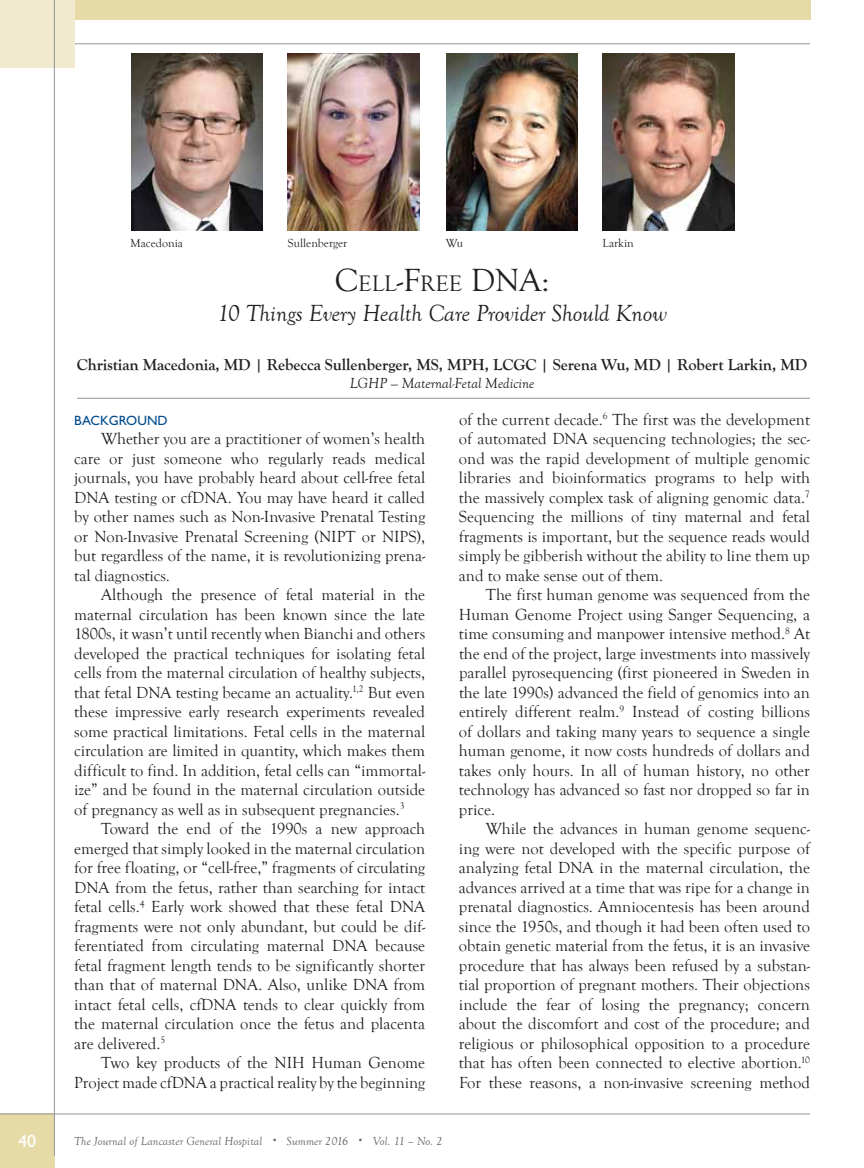
<style>
.page{position:relative;width:864px;height:1168px;background:#fff}
.page>*{position:absolute;margin:0;border:0;box-sizing:border-box;transform-origin:0 0}
.t1{font:33px "Goudy Old Style T";color:#231f20}
.t2{font:italic 24px "Goudy Old Style T";color:#231f20}
.t3{font:18px "Gill Sans Std";color:#fff}
.t4{font:16.5px "Goudy Old Style T";color:#231f20}
.t5{font:700 16.5px "Goudy Old Style T";letter-spacing:-.005em;color:#231f20}
.t6{font:italic 15px "Goudy Old Style T";color:#231f20}
.t7{font:13.5px "Gill Sans Std";color:#004b8d}
.t8{font:italic 12px "Goudy Old Style T";letter-spacing:.01em;color:#636466}
.t9{font:12px "Goudy Old Style T";color:#231f20}
.s1{font-size:23.1px}
.s2{font-size:9px}
</style>
<div class="page">
<div style="left:0;top:1113px;width:54px;height:55px;background:#e6daa6"></div>
<div style="left:0;top:0;width:810px;height:20px;background:#e6daa6"></div>
<hr style="left:0;top:1113px;width:810px;height:1px;background:#939598">
<hr style="left:0;top:43px;width:810px;height:1px;background:#939598">
<div style="left:0;top:0;width:74px;height:67px;background:#f1eacf"></div>
<hr style="left:54px;top:0;width:1px;height:1155px;background:#939598">
<hr style="left:77px;top:398px;width:733px;height:1px;background:#939598">
<img style="left:288px;top:53px;width:131px;height:178px">
<img style="left:131px;top:53px;width:132px;height:178px">
<img style="left:603px;top:53px;width:132px;height:178px">
<img style="left:446px;top:53px;width:132px;height:178px">
<p class="t9" style="left:131px;top:236px;width:54px">Macedonia</p>
<p class="t9" style="left:288px;top:236px;width:61px">Sullenberger</p>
<p class="t9" style="left:446px;top:236px;width:19px">Wu</p>
<p class="t9" style="left:603px;top:236px;width:33px">Larkin</p>
<p class="t1" style="left:335px;top:262px;width:161px">C<span class="s1">ELL</span>-F<span class="s1">REE</span> DNA</p>
<p class="t1" style="left:541px;top:262px;width:10px">:</p>
<p class="t2" style="left:217px;top:300px;width:452px">10 Things Every Health Care Provider Should Know</p>
<p class="t5" style="left:77px;top:355px;width:732px">Christian Macedonia, MD | Rebecca Sullenberger, MS, MPH, LCGC | Serena Wu, MD | Robert Larkin, MD</p>
<p class="t6" style="left:350px;top:375px;width:186px">LGHP — Maternal-Fetal Medicine</p>
<p class="t7" style="left:74px;top:412px;width:95px">BACKGROUND</p>
<p class="t4" style="left:101px;top:430px;width:326px">Whether you are a practitioner of women’s health</p>
<p class="t4" style="left:74px;top:449px;width:352px">care or just someone who regularly reads medical</p>
<p class="t4" style="left:74px;top:469px;width:352px">journals, you have probably heard about cell-free fetal</p>
<p class="t4" style="left:74px;top:488px;width:352px">DNA testing or cfDNA. You may have heard it called</p>
<p class="t4" style="left:74px;top:508px;width:353px">by other names such as Non-Invasive Prenatal Testing</p>
<p class="t4" style="left:74px;top:527px;width:352px">or Non-Invasive Prenatal Screening (NIPT or NIPS),</p>
<p class="t4" style="left:74px;top:547px;width:353px">but regardless of the name, it is revolutionizing prena-</p>
<p class="t4" style="left:74px;top:566px;width:97px">tal diagnostics.</p>
<p class="t4" style="left:101px;top:586px;width:325px">Although the presence of fetal material in the</p>
<p class="t4" style="left:74px;top:605px;width:352px">maternal circulation has been known since the late</p>
<p class="t4" style="left:74px;top:625px;width:352px">1800s, it wasn’t until recently when Bianchi and others</p>
<p class="t4" style="left:74px;top:644px;width:352px">developed the practical techniques for isolating fetal</p>
<p class="t4" style="left:74px;top:664px;width:352px">cells from the maternal circulation of healthy subjects,</p>
<p class="t4" style="left:74px;top:683px;width:352px">that fetal DNA testing became an actuality.<sup>1,2</sup> But even</p>
<p class="t4" style="left:74px;top:703px;width:352px">these impressive early research experiments revealed</p>
<p class="t4" style="left:74px;top:722px;width:353px">some practical limitations. Fetal cells in the maternal</p>
<p class="t4" style="left:74px;top:742px;width:353px">circulation are limited in quantity, which makes them</p>
<p class="t4" style="left:74px;top:761px;width:353px">difficult to find. In addition, fetal cells can “immortal-</p>
<p class="t4" style="left:74px;top:781px;width:352px">ize” and be found in the maternal circulation outside</p>
<p class="t4" style="left:74px;top:800px;width:332px">of pregnancy as well as in subsequent pregnancies.<sup>3</sup></p>
<p class="t4" style="left:101px;top:820px;width:326px">Toward the end of the 1990s a new approach</p>
<p class="t4" style="left:74px;top:839px;width:353px">emerged that simply looked in the maternal circulation</p>
<p class="t4" style="left:74px;top:859px;width:352px">for free floating, or “cell-free,” fragments of circulating</p>
<p class="t4" style="left:74px;top:878px;width:352px">DNA from the fetus, rather than searching for intact</p>
<p class="t4" style="left:74px;top:898px;width:352px">fetal cells.<sup>4</sup> Early work showed that these fetal DNA</p>
<p class="t4" style="left:74px;top:917px;width:353px">fragments were not only abundant, but could be dif-</p>
<p class="t4" style="left:74px;top:937px;width:352px">ferentiated from circulating maternal DNA because</p>
<p class="t4" style="left:74px;top:956px;width:352px">fetal fragment length tends to be significantly shorter</p>
<p class="t4" style="left:74px;top:976px;width:352px">than that of maternal DNA. Also, unlike DNA from</p>
<p class="t4" style="left:74px;top:995px;width:352px">intact fetal cells, cfDNA tends to clear quickly from</p>
<p class="t4" style="left:74px;top:1015px;width:352px">the maternal circulation once the fetus and placenta</p>
<p class="t4" style="left:74px;top:1034px;width:92px">are delivered.<sup>5</sup></p>
<p class="t4" style="left:101px;top:1054px;width:325px">Two key products of the NIH Human Genome</p>
<p class="t4" style="left:74px;top:1073px;width:352px">Project made cfDNA a practical reality by the beginning</p>
<p class="t4" style="left:459px;top:410px;width:352px">of the current decade.<sup>6</sup> The first was the development</p>
<p class="t4" style="left:459px;top:430px;width:352px">of automated DNA sequencing technologies; the sec-</p>
<p class="t4" style="left:459px;top:449px;width:352px">ond was the rapid development of multiple genomic</p>
<p class="t4" style="left:459px;top:469px;width:353px">libraries and bioinformatics programs to help with</p>
<p class="t4" style="left:459px;top:488px;width:353px">the massively complex task of aligning genomic data.<sup>7</sup></p>
<p class="t4" style="left:459px;top:508px;width:353px">Sequencing the millions of tiny maternal and fetal</p>
<p class="t4" style="left:459px;top:527px;width:352px">fragments is important, but the sequence reads would</p>
<p class="t4" style="left:459px;top:547px;width:353px">simply be gibberish without the ability to line them up</p>
<p class="t4" style="left:459px;top:566px;width:206px">and to make sense out of them.</p>
<p class="t4" style="left:486px;top:586px;width:326px">The first human genome was sequenced from the</p>
<p class="t4" style="left:459px;top:605px;width:353px">Human Genome Project using Sanger Sequencing, a</p>
<p class="t4" style="left:459px;top:625px;width:353px">time consuming and manpower intensive method.<sup>8</sup> At</p>
<p class="t4" style="left:459px;top:644px;width:352px">the end of the project, large investments into massively</p>
<p class="t4" style="left:459px;top:664px;width:352px">parallel pyrosequencing (first pioneered in Sweden in</p>
<p class="t4" style="left:459px;top:683px;width:352px">the late 1990s) advanced the field of genomics into an</p>
<p class="t4" style="left:459px;top:703px;width:352px">entirely different realm.<sup>9</sup> Instead of costing billions</p>
<p class="t4" style="left:459px;top:722px;width:352px">of dollars and taking many years to sequence a single</p>
<p class="t4" style="left:459px;top:742px;width:352px">human genome, it now costs hundreds of dollars and</p>
<p class="t4" style="left:459px;top:761px;width:352px">takes only hours. In all of human history, no other</p>
<p class="t4" style="left:459px;top:781px;width:353px">technology has advanced so fast nor dropped so far in</p>
<p class="t4" style="left:459px;top:800px;width:38px">price.</p>
<p class="t4" style="left:486px;top:820px;width:326px">While the advances in human genome sequenc-</p>
<p class="t4" style="left:459px;top:839px;width:352px">ing were not developed with the specific purpose of</p>
<p class="t4" style="left:459px;top:859px;width:352px">analyzing fetal DNA in the maternal circulation, the</p>
<p class="t4" style="left:459px;top:878px;width:352px">advances arrived at a time that was ripe for a change in</p>
<p class="t4" style="left:459px;top:898px;width:352px">prenatal diagnostics. Amniocentesis has been around</p>
<p class="t4" style="left:459px;top:917px;width:353px">since the 1950s, and though it had been often used to</p>
<p class="t4" style="left:459px;top:937px;width:352px">obtain genetic material from the fetus, it is an invasive</p>
<p class="t4" style="left:459px;top:956px;width:353px">procedure that has always been refused by a substan-</p>
<p class="t4" style="left:459px;top:976px;width:352px">tial proportion of pregnant mothers. Their objections</p>
<p class="t4" style="left:459px;top:995px;width:352px">include the fear of losing the pregnancy; concern</p>
<p class="t4" style="left:459px;top:1015px;width:352px">about the discomfort and cost of the procedure; and</p>
<p class="t4" style="left:459px;top:1034px;width:352px">religious or philosophical opposition to a procedure</p>
<p class="t4" style="left:459px;top:1054px;width:353px">that has often been connected to elective abortion.<sup>10</sup></p>
<p class="t4" style="left:459px;top:1073px;width:352px">For these reasons, a non-invasive screening method</p>
<p class="t3" style="left:18px;top:1130px;width:20px">40</p>
<p class="t8" style="left:74px;top:1134px;width:370px">The Journal of Lancaster General Hospital <span class="s2">•</span> Summer 2016 <span class="s2">•</span> Vol. 11 – No. 2</p>
</div>
